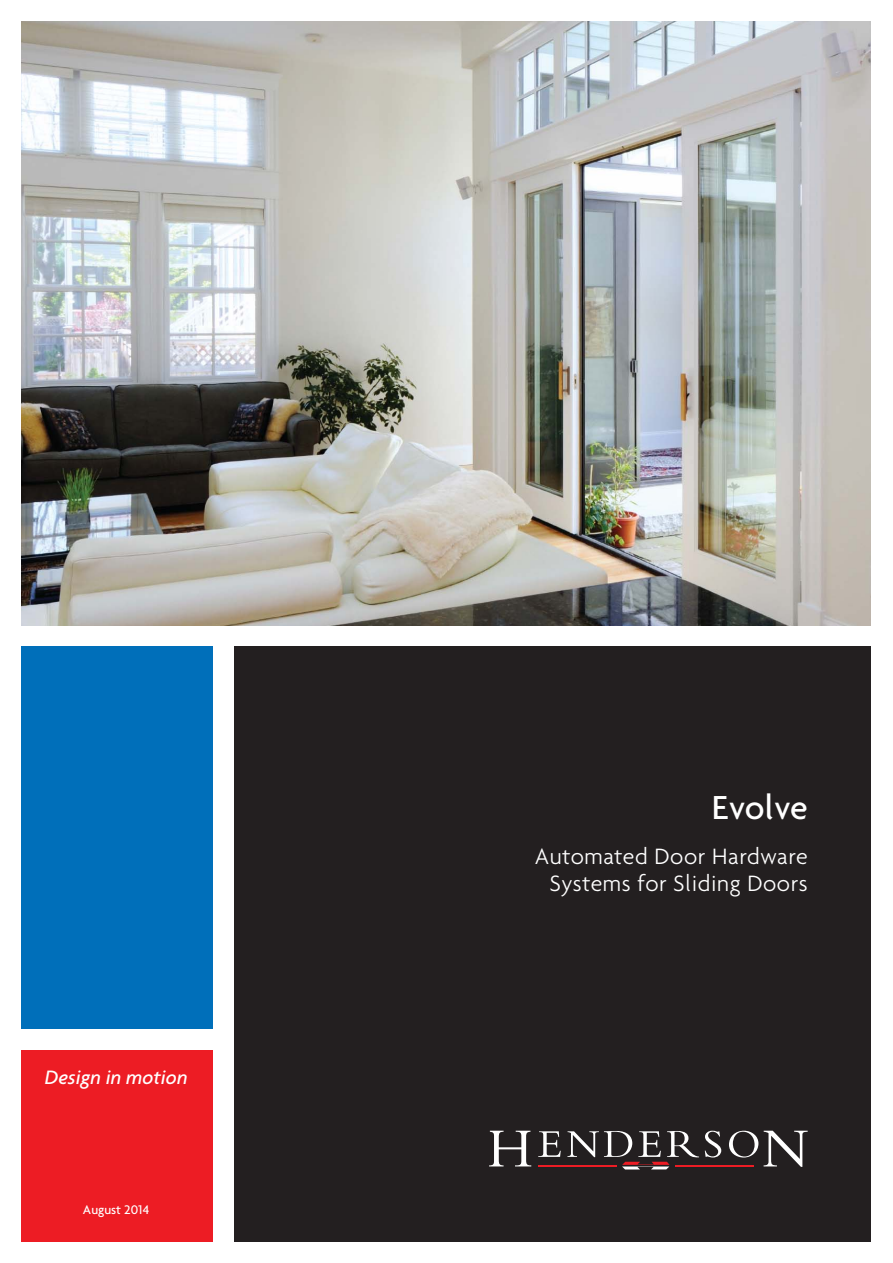
<style>
.page{position:relative;width:893px;height:1263px;background:#fff}
.page>*{position:absolute;margin:0;border:0;box-sizing:border-box;transform-origin:0 0}
.t1{font:500 36px "Agenda";color:#fff}
.t2{font:300 24px/27px "Agenda";letter-spacing:.02em;color:#fff;text-align:right}
.t3{font:italic 500 21px "Agenda";color:#fff}
.t4{font:500 13.5px "Agenda";color:#fff}
</style>
<div class="page">
<img style="left:21px;top:21px;width:850px;height:604px">
<div style="left:21px;top:1050px;width:191px;height:192px;background:#ed1c24"></div>
<div style="left:21px;top:646px;width:191px;height:383px;background:#006fba"></div>
<div style="left:234px;top:646px;width:637px;height:596px;background:#231f20"></div>
<svg style="left:490px;top:1131px;width:41px;height:35px"></svg>
<svg style="left:538px;top:1131px;width:23px;height:26px"></svg>
<svg style="left:567px;top:1131px;width:132px;height:39px"></svg>
<svg style="left:705px;top:1131px;width:16px;height:27px"></svg>
<svg style="left:729px;top:1131px;width:79px;height:36px"></svg>
<hr style="left:538px;top:1165px;width:79px;height:1px;background:#ed1c24">
<hr style="left:675px;top:1165px;width:78px;height:1px;background:#ed1c24">
<p class="t3" style="left:45px;top:1069px;width:144px">Design in motion</p>
<p class="t4" style="left:83px;top:1205px;width:68px">August 2014</p>
<h1 class="t1" style="left:712px;top:793px;width:97px">Evolve</h1>
<p class="t2" style="left:535px;top:844px;width:275px">Automated Door Hardware<br>Systems for Sliding Doors</p>
</div>
